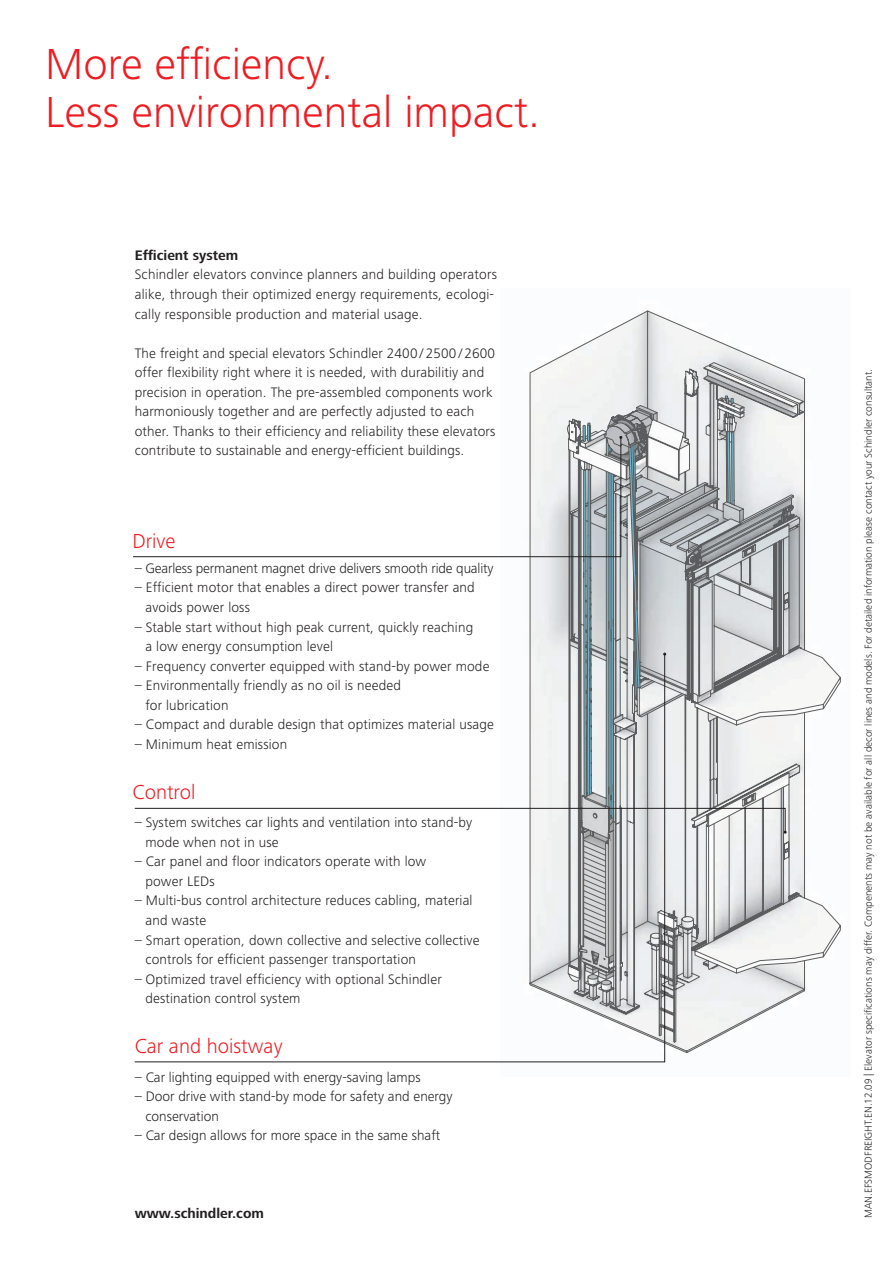
<style>
.page{position:relative;width:893px;height:1263px;background:#fff}
.page>*{position:absolute;margin:0;border:0;box-sizing:border-box;transform-origin:0 0}
.t1{font:300 45px/48px "Frutiger Next LT";color:#ee1d23}
.t2{font:300 21px "Frutiger Next LT";color:#ee1d23}
.t3{font:300 14.25px/19.5px "Frutiger Next LT";letter-spacing:.01em;color:#231f20}
.t4{font:300 14.25px "Frutiger Next LT";letter-spacing:-.01em;color:#231f20}
.t5{font:700 14.25px "Frutiger Next LT";color:#231f20}
.t6{font:300 10.5px "Frutiger Next LT";color:#231f20}
</style>
<div class="page">
<svg style="left:529px;top:310px;width:295px;height:743px"></svg>
<svg style="left:134px;top:653px;width:531px;height:410px"></svg>
<svg style="left:133px;top:437px;width:489px;height:120px"></svg>
<svg style="left:568px;top:393px;width:169px;height:110px"></svg>
<svg style="left:134px;top:807px;width:653px;height:27px"></svg>
<h1 class="t1" style="left:45px;top:41px;width:497px">More efficiency.<br>Less environmental impact.</h1>
<p class="t5" style="left:135px;top:247px;width:105px">Efficient system</p>
<p class="t3" style="left:135px;top:265px;width:364px">Schindler elevators convince planners and building operators alike, through their optimized energy requirements, ecologi&shy;cally responsible production and material usage.</p>
<p class="t3" style="left:135px;top:343px;width:362px">The freight and special elevators Schindler 2400 / 2500 / 2600 offer flexibility right where it is needed, with durabilitiy and precision in operation. The pre-assembled components work harmoniously together and are perfectly adjusted to each other. Thanks to their efficiency and reliability these elevators contribute to sustainable and energy-efficient buildings.</p>
<h2 class="t2" style="left:132px;top:529px;width:45px">Drive</h2>
<p class="t4" style="left:135px;top:560px;width:360px">– Gearless permanent magnet drive delivers smooth ride quality</p>
<p class="t3" style="left:145px;top:578px;width:331px;text-indent:-11px">– Efficient motor that enables a direct power transfer and avoids power loss</p>
<p class="t3" style="left:145px;top:617px;width:329px;text-indent:-11px">– Stable start without high peak current, quickly reaching a low energy consumption level</p>
<p class="t3" style="left:135px;top:656px;width:356px">– Frequency converter equipped with stand-by power mode</p>
<p class="t3" style="left:145px;top:676px;width:257px;text-indent:-11px">– Environmentally friendly as no oil is needed for lubrication</p>
<p class="t3" style="left:135px;top:715px;width:361px">– Compact and durable design that optimizes material usage</p>
<p class="t3" style="left:135px;top:734px;width:154px">– Minimum heat emission</p>
<h2 class="t2" style="left:132px;top:780px;width:65px">Control</h2>
<p class="t3" style="left:145px;top:813px;width:328px;text-indent:-11px">– System switches car lights and ventilation into stand-by mode when not in use</p>
<p class="t3" style="left:145px;top:852px;width:282px;text-indent:-11px">– Car panel and floor indicators operate with low power LEDs</p>
<p class="t3" style="left:145px;top:891px;width:329px;text-indent:-11px">– Multi-bus control architecture reduces cabling, material and waste</p>
<p class="t3" style="left:145px;top:930px;width:336px;text-indent:-11px">– Smart operation, down collective and selective collective controls for efficient passenger transportation</p>
<p class="t3" style="left:145px;top:969px;width:298px;text-indent:-11px">– Optimized travel efficiency with optional Schindler destination control system</p>
<h2 class="t2" style="left:135px;top:1034px;width:149px">Car and hoistway</h2>
<p class="t3" style="left:135px;top:1067px;width:287px">– Car lighting equipped with energy-saving lamps</p>
<p class="t3" style="left:145px;top:1087px;width:309px;text-indent:-11px">– Door drive with stand-by mode for safety and energy conservation</p>
<p class="t3" style="left:135px;top:1126px;width:307px">– Car design allows for more space in the same shaft</p>
<p class="t5" style="left:135px;top:1205px;width:131px">www.schindler.com</p>
<p class="t6" style="left:862px;top:1218px;width:851px;rotate:-90deg">MAN.EFSMODFREIGHT.EN.12.09 | Elevator specifications may differ. Compenents may not be available for all decor lines and models. For detailed information please contact your Schindler consultant.</p>
</div>
